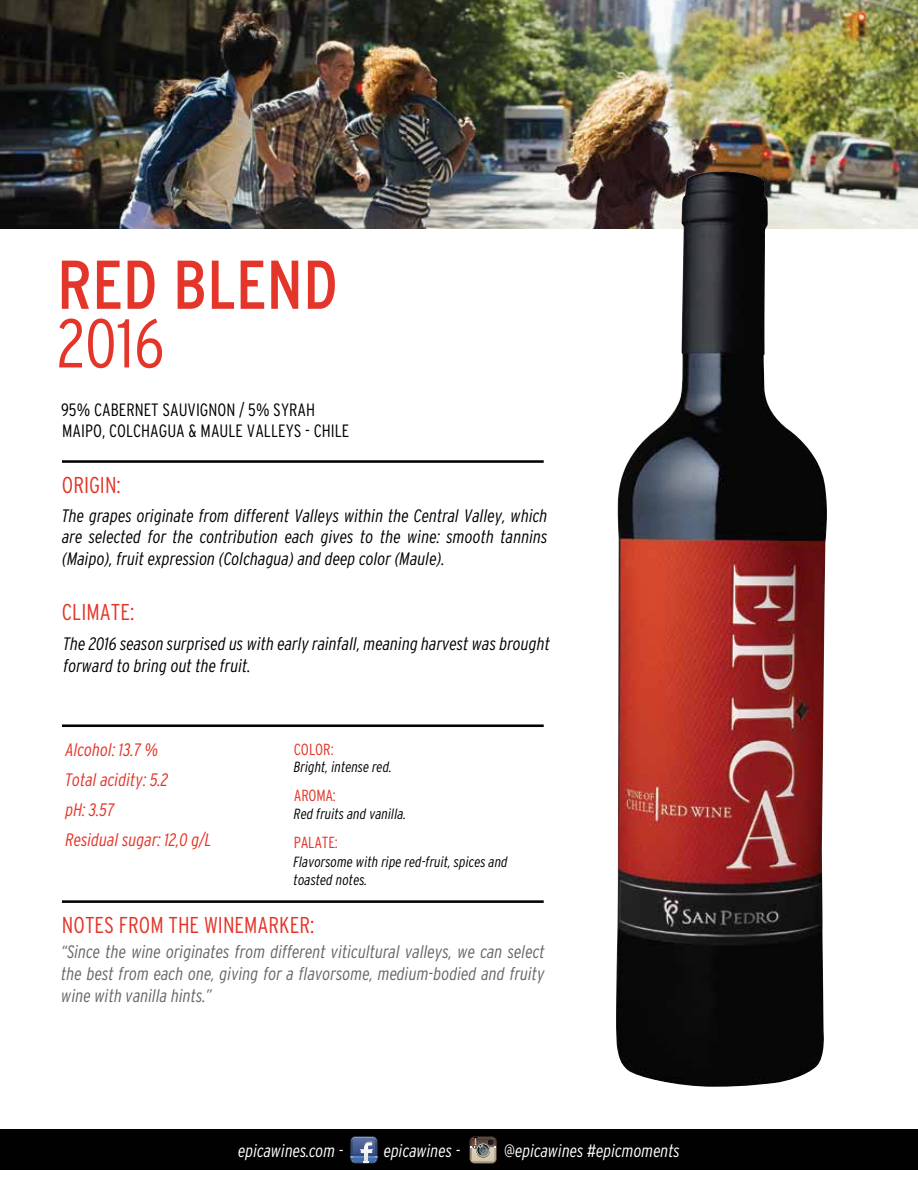
<style>
.page{position:relative;width:918px;height:1188px;background:#fff}
.page>*{position:absolute;margin:0;border:0;box-sizing:border-box;transform-origin:0 0}
.t1{font:condensed 68.85px "Interstate";color:#e33529}
.t2{font:300 condensed 68.85px "Interstate";color:#e33529}
.t3{font:300 condensed 22.95px "Interstate";color:#e33529}
.t4{font:italic 300 condensed 18px/21.6px "Interstate";color:#010101;text-align:justify}
.t5{font:italic 300 condensed 18px/21.6px "Interstate";color:#676764;text-align:justify}
.t6{font:italic 300 condensed 18px/30px "Interstate";color:#e33529}
.t7{font:300 condensed 17.85px/21px "Interstate";color:#010101}
.t8{font:italic 300 condensed 17.85px "Interstate";color:#fff}
.t9{font:300 condensed 16.05px "Interstate";letter-spacing:-.015em;color:#e33529}
.t10{font:italic 300 condensed 14.7px/17.7px "Interstate";color:#010101}
</style>
<div class="page">
<div style="left:0;top:1130px;width:918px;height:40px;background:#010101"></div>
<svg style="left:351px;top:1136px;width:26px;height:27px"></svg>
<img style="left:351px;top:1137px;width:25px;height:5px">
<svg style="left:470px;top:1137px;width:27px;height:26px"></svg>
<hr style="left:62px;top:900px;width:482px;height:3px;background:#010101">
<hr style="left:62px;top:460px;width:482px;height:3px;background:#010101">
<hr style="left:62px;top:724px;width:482px;height:3px;background:#010101">
<img style="left:0;top:0;width:918px;height:228px">
<img style="left:616px;top:171px;width:213px;height:916px">
<h1 class="t1" style="left:57px;top:246px;width:282px">RED BLEND</h1>
<h1 class="t2" style="left:57px;top:305px;width:109px">2016</h1>
<p class="t7" style="left:61px;top:399px;width:290px">95% CABERNET SAUVIGNON / 5% SYRAH<br>MAIPO, COLCHAGUA &amp; MAULE VALLEYS - CHILE</p>
<p class="t3" style="left:62px;top:472px;width:60px">ORIGIN:</p>
<p class="t4" style="left:62px;top:504px;width:487px">The grapes originate from different Valleys within the Central Valley, which are selected for the contribution each gives to the wine: smooth tannins (Maipo), fruit expression (Colchagua) and deep color (Maule).</p>
<p class="t3" style="left:62px;top:599px;width:74px">CLIMATE:</p>
<p class="t4" style="left:63px;top:633px;width:488px">The 2016 season surprised us with early rainfall, meaning harvest was brought forward to bring out the fruit.</p>
<p class="t6" style="left:65px;top:735px;width:148px">Alcohol: 13.7 %<br>Total acidity: 5.2<br>pH: 3.57<br>Residual sugar: 12,0 g/L</p>
<p class="t9" style="left:294px;top:740px;width:41px">COLOR:</p>
<p class="t10" style="left:294px;top:758px;width:100px">Bright, intense red.</p>
<p class="t9" style="left:294px;top:787px;width:44px">AROMA:</p>
<p class="t10" style="left:294px;top:805px;width:114px">Red fruits and vanilla.</p>
<p class="t9" style="left:294px;top:833px;width:46px">PALATE:</p>
<p class="t10" style="left:294px;top:853px;width:216px">Flavorsome with ripe red-fruit, spices and toasted notes.</p>
<p class="t3" style="left:62px;top:912px;width:254px">NOTES FROM THE WINEMARKER:</p>
<p class="t5" style="left:61px;top:941px;width:485px">“Since the wine originates from different viticultural valleys, we can select the best from each one, giving for a flavorsome, medium-bodied and fruity wine with vanilla hints.”</p>
<p class="t8" style="left:238px;top:1141px;width:107px">epicawines.com -</p>
<p class="t8" style="left:384px;top:1141px;width:78px">epicawines -</p>
<p class="t8" style="left:504px;top:1141px;width:177px">@epicawines #epicmoments</p>
</div>
